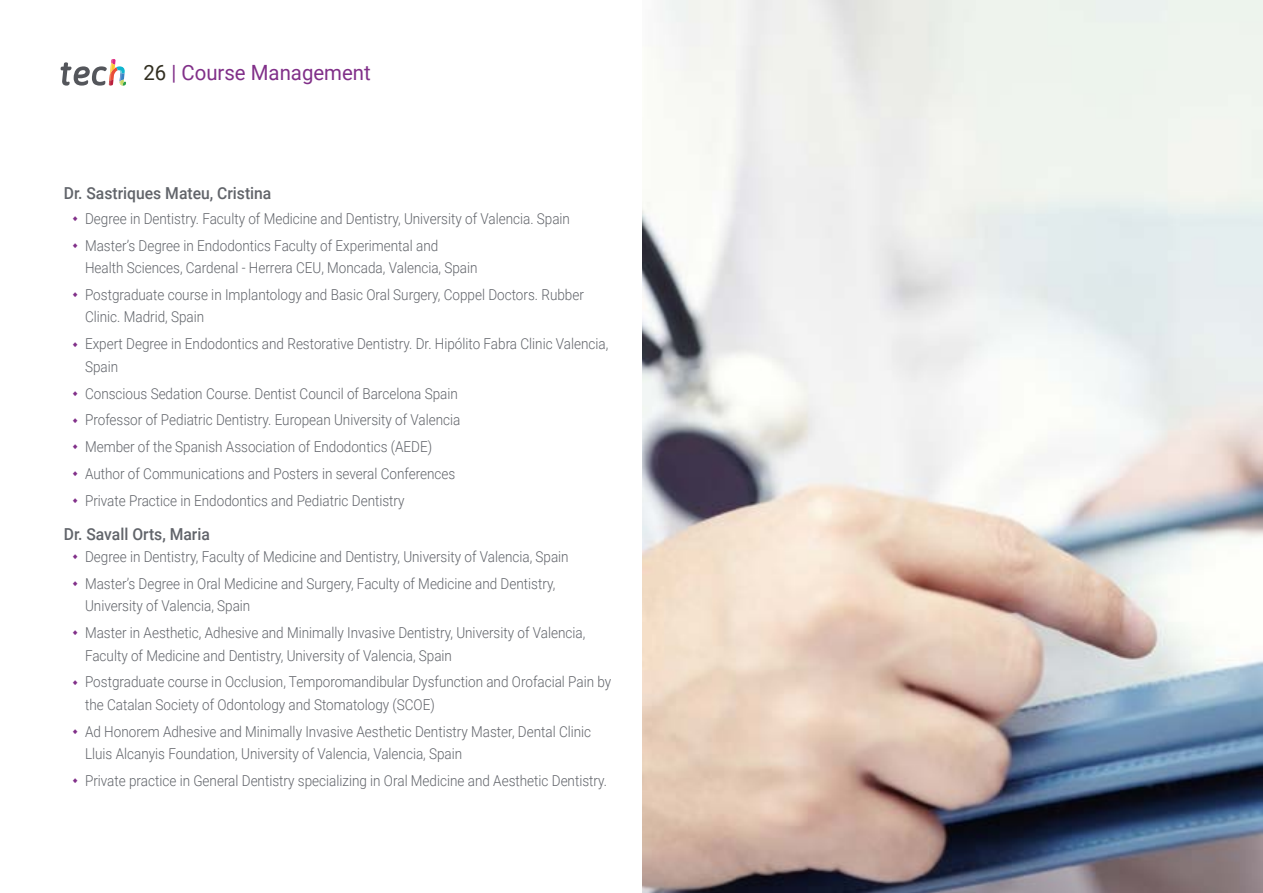
<style>
.page{position:relative;width:1263px;height:893px;background:#fff}
.page>*{position:absolute;margin:0;border:0;box-sizing:border-box;transform-origin:0 0}
.t1{font:21px "Roboto";color:#813089}
.t2{font:500 16.5px "Roboto";color:#61646a;scale:.95 1}
.t3{font:300 15px/26.7px "Roboto";color:#61646a;scale:.9 1}
.s1{color:#312e20}
</style>
<div class="page">
<img style="left:642px;top:0;width:621px;height:893px">
<svg style="left:61px;top:59px;width:65px;height:27px"></svg>
<h1 class="t1" style="left:144px;top:57px;width:229px"><span class="s1">26</span> | Course Management</h1>
<p class="t2" style="left:64px;top:182px;width:220px">Dr. Sastriques Mateu, Cristina</p>
<p class="t3" style="left:85px;top:205px;width:540px">Degree in Dentistry. Faculty of Medicine and Dentistry, University of Valencia. Spain<br>Master’s Degree in Endodontics Faculty of Experimental and</p>
<p class="t3" style="left:85px;top:254px;width:556px">Health Sciences, Cardenal - Herrera CEU, Moncada, Valencia, Spain<br>Postgraduate course in Implantology and Basic Oral Surgery, Coppel Doctors. Rubber</p>
<p class="t3" style="left:85px;top:303px;width:583px">Clinic. Madrid, Spain<br>Expert Degree in Endodontics and Restorative Dentistry. Dr. Hipólito Fabra Clinic Valencia,</p>
<p class="t3" style="left:85px;top:352px;width:419px">Spain<br>Conscious Sedation Course. Dentist Council of Barcelona Spain Professor of Pediatric Dentistry. European University of Valencia Member of the Spanish Association of Endodontics (AEDE)<br>Author of Communications and Posters in several Conferences Private Practice in Endodontics and Pediatric Dentistry</p>
<p class="t2" style="left:64px;top:522px;width:155px">Dr. Savall Orts, Maria</p>
<p class="t3" style="left:85px;top:543px;width:539px">Degree in Dentistry, Faculty of Medicine and Dentistry, University of Valencia, Spain<br>Master’s Degree in Oral Medicine and Surgery, Faculty of Medicine and Dentistry,</p>
<p class="t3" style="left:85px;top:592px;width:557px">University of Valencia, Spain<br>Master in Aesthetic, Adhesive and Minimally Invasive Dentistry, University of Valencia,</p>
<p class="t3" style="left:85px;top:641px;width:586px">Faculty of Medicine and Dentistry, University of Valencia, Spain<br>Postgraduate course in Occlusion, Temporomandibular Dysfunction and Orofacial Pain by</p>
<p class="t3" style="left:85px;top:691px;width:564px">the Catalan Society of Odontology and Stomatology (SCOE)<br>Ad Honorem Adhesive and Minimally Invasive Aesthetic Dentistry Master, Dental Clinic</p>
<p class="t3" style="left:85px;top:740px;width:582px">Lluis Alcanyis Foundation, University of Valencia, Valencia, Spain<br>Private practice in General Dentistry specializing in Oral Medicine and Aesthetic Dentistry.</p>
</div>
